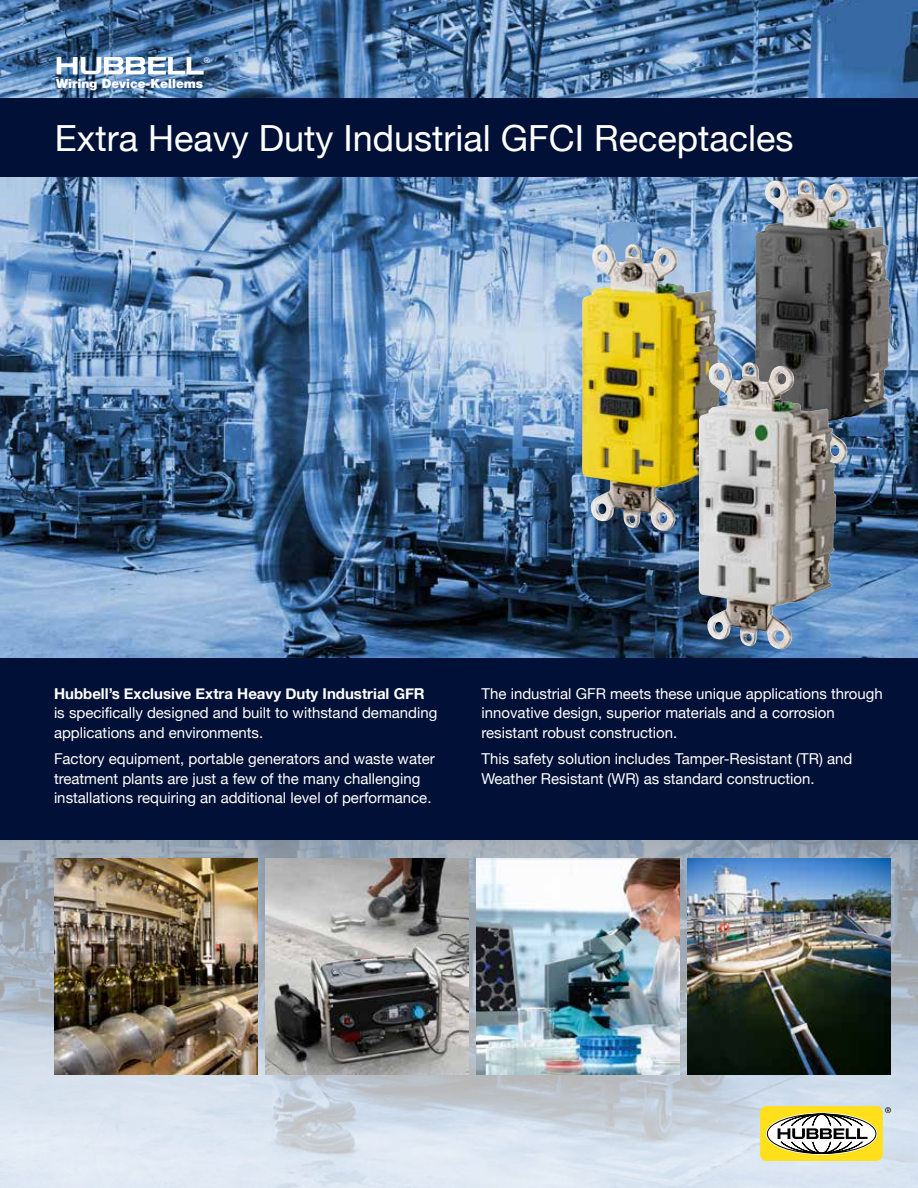
<style>
.page{position:relative;width:918px;height:1188px;background:#fff}
.page>*{position:absolute;margin:0;border:0;box-sizing:border-box;transform-origin:0 0}
.t1{font:36px "Helvetica Neue";color:#fff}
.t2{font:15px/19.5px "Helvetica Neue";color:#fff}
.t3{font:700 15px "Helvetica Neue";color:#fff}
.t4{font:900 12.45px "Helvetica Neue";color:#fff}
.t5{font:7.65px "Helvetica Neue";color:#fff}
</style>
<div class="page">
<svg style="left:0;top:840px;width:918px;height:348px;background:#c5cfda"></svg>
<img style="left:0;top:0;width:918px;height:658px">
<div style="left:0;top:658px;width:918px;height:182px;background:#001036"></div>
<div style="left:0;top:98px;width:918px;height:79px;background:#001036"></div>
<svg style="left:57px;top:57px;width:147px;height:17px"></svg>
<div style="left:760px;top:1106px;width:123px;height:55px;background:#ffe01b;border-radius:6px"></div>
<svg style="left:767px;top:1114px;width:109px;height:40px"></svg>
<svg style="left:778px;top:1114px;width:90px;height:40px;background:#aba897"></svg>
<svg style="left:885px;top:1107px;width:6px;height:6px"></svg>
<img style="left:476px;top:858px;width:204px;height:216px">
<img style="left:54px;top:858px;width:203px;height:216px">
<img style="left:265px;top:858px;width:204px;height:216px">
<img style="left:688px;top:858px;width:203px;height:216px">
<img style="left:755px;top:179px;width:136px;height:285px">
<img style="left:582px;top:243px;width:138px;height:288px">
<img style="left:699px;top:361px;width:137px;height:288px">
<p class="t5" style="left:204px;top:55px;width:8px">®</p>
<p class="t4" style="left:56px;top:76px;width:148px">Wiring Device-Kellems</p>
<h1 class="t1" style="left:55px;top:116px;width:740px">Extra Heavy Duty Industrial GFCI Receptacles</h1>
<p class="t3" style="left:54px;top:684px;width:372px">Hubbell’s Exclusive Extra Heavy Duty Industrial GFR</p>
<p class="t2" style="left:54px;top:703px;width:385px">is specifically designed and built to withstand demanding applications and environments.</p>
<p class="t2" style="left:54px;top:749px;width:382px">Factory equipment, portable generators and waste water treatment plants are just a few of the many challenging installations requiring an additional level of performance.</p>
<p class="t2" style="left:482px;top:684px;width:403px">The industrial GFR meets these unique applications through innovative design, superior materials and a corrosion resistant robust construction.</p>
<p class="t2" style="left:482px;top:749px;width:372px">This safety solution includes Tamper-Resistant (TR) and<br>Weather Resistant (WR) as standard construction.</p>
</div>
